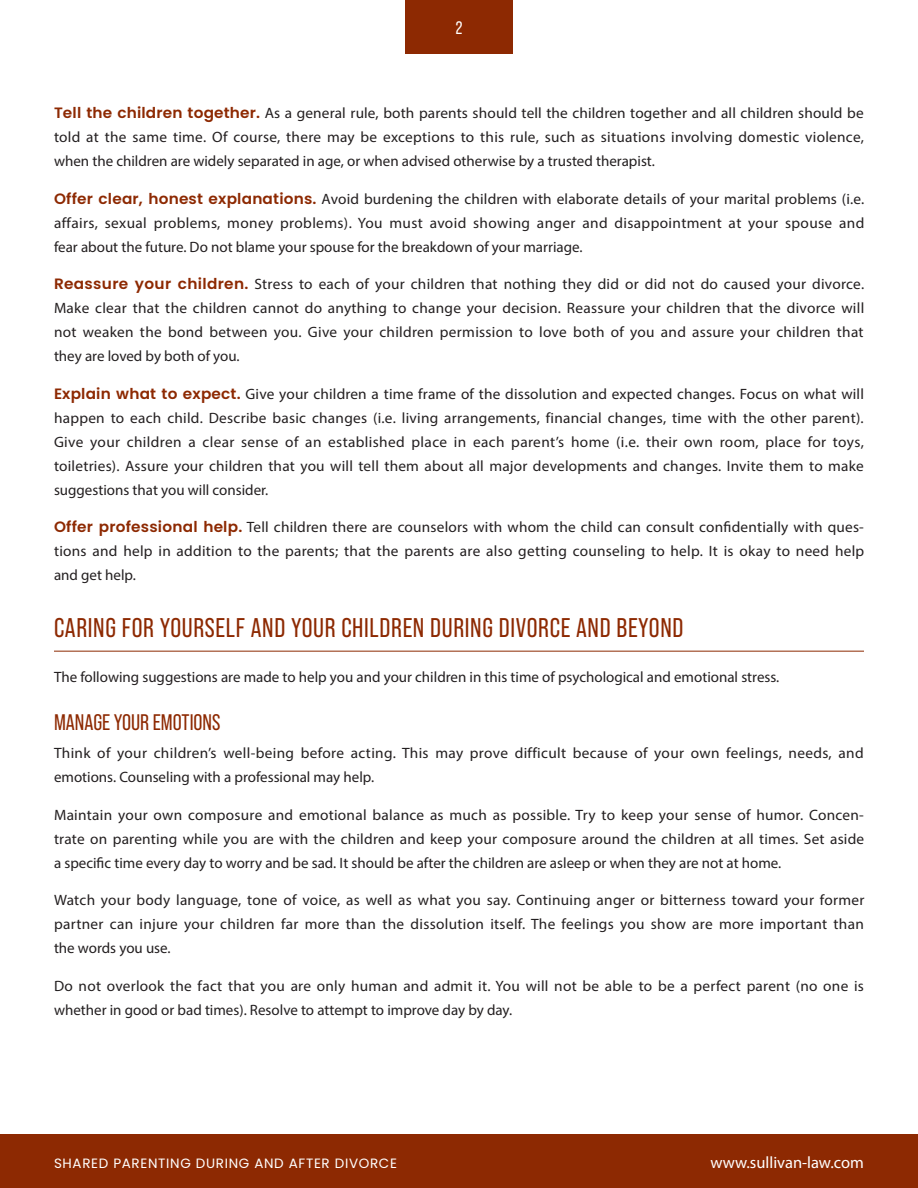
<style>
.page{position:relative;width:918px;height:1188px;background:#fff}
.page>*{position:absolute;margin:0;border:0;box-sizing:border-box;transform-origin:0 0}
.t1{font:27px "Bebas Neue Pro";letter-spacing:.025em;color:#8d2902}
.t2{font:22.5px "Bebas Neue Pro";color:#8d2902}
.t3{font:18px "Bebas Neue Pro";color:#fff}
.t4{font:16.5px "Myriad Pro";color:#fff}
.t5{font:15px/24px "Myriad Pro";color:#231f20;text-align:justify}
.t6{font:15px/24px "Myriad Pro";letter-spacing:.025em;color:#231f20}
.t7{font:13.5px "Poppins";letter-spacing:.05em;color:#fff}
.s1{font-family:"Poppins";font-weight:600;color:#8d2902}
</style>
<div class="page">
<div style="left:405px;top:0;width:108px;height:54px;background:#8d2902"></div>
<div style="left:0;top:1134px;width:918px;height:54px;background:#8d2902"></div>
<hr style="left:54px;top:651px;width:810px;height:1px;background:#8d2902">
<p class="t3" style="left:456px;top:18px;width:8px">2</p>
<p class="t5" style="left:54px;top:101px;width:811px"><span class="s1">Tell the children together.</span> As a general rule, both parents should tell the children together and all children should be told at the same time. Of course, there may be exceptions to this rule, such as situations involving domestic violence, when the children are widely separated in age, or when advised otherwise by a trusted therapist.</p>
<p class="t5" style="left:54px;top:187px;width:812px"><span class="s1">Offer clear, honest explanations.</span> Avoid burdening the children with elaborate details of your marital problems (i.e. affairs, sexual problems, money problems). You must avoid showing anger and disappointment at your spouse and fear about the future. Do not blame your spouse for the breakdown of your marriage.</p>
<p class="t5" style="left:54px;top:272px;width:812px"><span class="s1">Reassure your children.</span> Stress to each of your children that nothing they did or did not do caused your divorce.<br>Make clear that the children cannot do anything to change your decision. Reassure your children that the divorce will not weaken the bond between you. Give your children permission to love both of you and assure your children that they are loved by both of you.</p>
<p class="t5" style="left:54px;top:382px;width:811px"><span class="s1">Explain what to expect.</span> Give your children a time frame of the dissolution and expected changes. Focus on what will happen to each child. Describe basic changes (i.e. living arrangements, financial changes, time with the other parent).<br>Give your children a clear sense of an established place in each parent’s home (i.e. their own room, place for toys, toiletries). Assure your children that you will tell them about all major developments and changes. Invite them to make suggestions that you will consider.</p>
<p class="t5" style="left:54px;top:515px;width:812px"><span class="s1">Offer professional help.</span> Tell children there are counselors with whom the child can consult confidentially with ques&shy;tions and help in addition to the parents; that the parents are also getting counseling to help. It is okay to need help and get help.</p>
<h1 class="t1" style="left:54px;top:613px;width:631px">CARING FOR YOURSELF AND YOUR CHILDREN DURING DIVORCE AND BEYOND</h1>
<p class="t5" style="left:54px;top:664px;width:727px">The following suggestions are made to help you and your children in this time of psychological and emotional stress.</p>
<h2 class="t2" style="left:54px;top:709px;width:168px">MANAGE YOUR EMOTIONS</h2>
<p class="t6" style="left:54px;top:741px;width:811px">Think of your children’s well-being before acting. This may prove difficult because of your own feelings, needs, and emotions. Counseling with a professional may help.</p>
<p class="t5" style="left:54px;top:802px;width:812px">Maintain your own composure and emotional balance as much as possible. Try to keep your sense of humor. Concen&shy;trate on parenting while you are with the children and keep your composure around the children at all times. Set aside a specific time every day to worry and be sad. It should be after the children are asleep or when they are not at home.</p>
<p class="t5" style="left:54px;top:888px;width:812px">Watch your body language, tone of voice, as well as what you say. Continuing anger or bitterness toward your former partner can injure your children far more than the dissolution itself. The feelings you show are more important than the words you use.</p>
<p class="t5" style="left:54px;top:973px;width:811px">Do not overlook the fact that you are only human and admit it. You will not be able to be a perfect parent (no one is whether in good or bad times). Resolve to attempt to improve day by day.</p>
<p class="t7" style="left:54px;top:1156px;width:345px">SHARED PARENTING DURING AND AFTER DIVORCE</p>
<p class="t4" style="left:710px;top:1152px;width:155px">www.sullivan-law.com</p>
</div>
